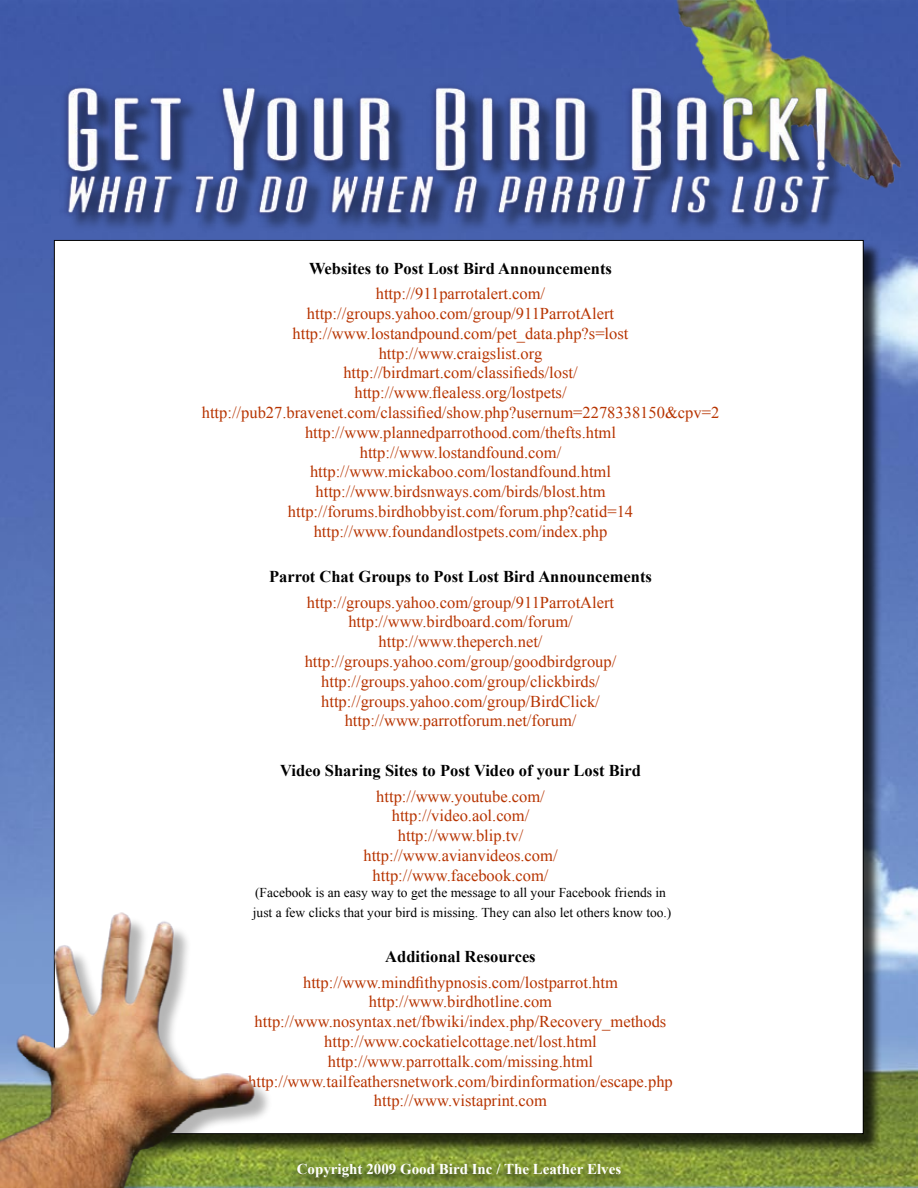
<style>
.page{position:relative;width:918px;height:1188px;background:#fff}
.page>*{position:absolute;margin:0;border:0;box-sizing:border-box;transform-origin:0 0}
.t1{font:16.5px/19.8px "Times New Roman";color:#b73400;text-align:center}
.t2{font:700 16.5px "Times New Roman";color:#000}
.t3{font:700 15px "Times New Roman";color:#fff}
.t4{font:13.5px/19.8px "Times New Roman";color:#000}
</style>
<div class="page">
<img style="left:0;top:0;width:918px;height:1188px">
<div style="left:56px;top:242px;width:826px;height:911px;background:#000;opacity:.75"></div>
<div style="left:54px;top:240px;width:809px;height:894px;background:#fff"></div>
<div style="left:289px;top:1161px;width:339px;height:27px;background:#000;opacity:.84"></div>
<img style="left:0;top:913px;width:268px;height:275px">
<img style="left:676px;top:1px;width:231px;height:187px">
<img style="left:50px;top:55px;width:810px;height:189px">
<p class="t2" style="left:309px;top:257px;width:304px">Websites to Post Lost Bird Announcements</p>
<p class="t1" style="left:202px;top:283px;width:519px">http://911parrotalert.com/<br>http://groups.yahoo.com/group/911ParrotAlert http://www.lostandpound.com/pet_data.php?s=lost<br>http://www.craigslist.org<br>http://birdmart.com/classifieds/lost/<br>http://www.flealess.org/lostpets/ http://pub27.bravenet.com/classified/show.php?usernum=2278338150&amp;cpv=2 http://www.plannedparrothood.com/thefts.html<br>http://www.lostandfound.com/<br>http://www.mickaboo.com/lostandfound.html http://www.birdsnways.com/birds/blost.htm http://forums.birdhobbyist.com/forum.php?catid=14 http://www.foundandlostpets.com/index.php</p>
<p class="t2" style="left:269px;top:565px;width:385px">Parrot Chat Groups to Post Lost Bird Announcements</p>
<p class="t1" style="left:305px;top:592px;width:313px">http://groups.yahoo.com/group/911ParrotAlert http://www.birdboard.com/forum/ http://www.theperch.net/ http://groups.yahoo.com/group/goodbirdgroup/ http://groups.yahoo.com/group/clickbirds/ http://groups.yahoo.com/group/BirdClick/ http://www.parrotforum.net/forum/</p>
<p class="t2" style="left:280px;top:759px;width:362px">Video Sharing Sites to Post Video of your Lost Bird</p>
<p class="t1" style="left:363px;top:786px;width:196px">http://www.youtube.com/ http://video.aol.com/ http://www.blip.tv/ http://www.avianvideos.com/ http://www.facebook.com/</p>
<p class="t4" style="left:253px;top:882px;width:420px">(Facebook is an easy way to get the message to all your Facebook friends in just a few clicks that your bird is missing. They can also let others know too.)</p>
<p class="t2" style="left:385px;top:945px;width:152px">Additional Resources</p>
<p class="t1" style="left:248px;top:972px;width:426px">http://www.mindfithypnosis.com/lostparrot.htm http://www.birdhotline.com http://www.nosyntax.net/fbwiki/index.php/Recovery_methods http://www.cockatielcottage.net/lost.html http://www.parrottalk.com/missing.html http://www.tailfeathersnetwork.com/birdinformation/escape.php http://www.vistaprint.com</p>
<p class="t3" style="left:297px;top:1158px;width:326px">Copyright 2009 Good Bird Inc / The Leather Elves</p>
</div>
